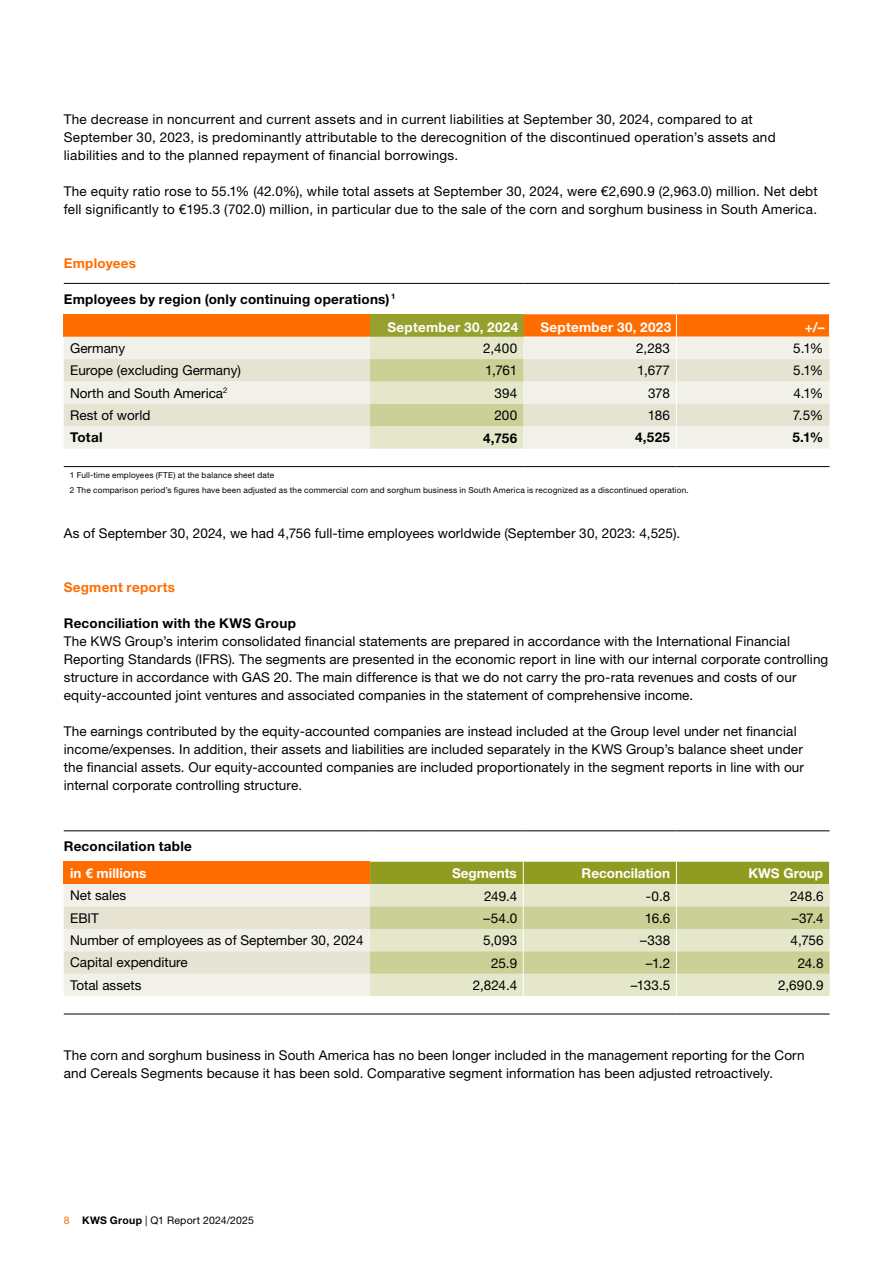
<style>
.page{position:relative;width:893px;height:1263px;background:#fff}
.page>*{position:absolute;margin:0;border:0;box-sizing:border-box;transform-origin:0 0}
.t1{font:13.5px/18px "Helvetica Neue LT Std";letter-spacing:.01em;color:#000}
.t2{font:700 13.5px/27.9px "Helvetica Neue LT Std";letter-spacing:.02em;color:#000}
.t3{font:700 13.5px "Helvetica Neue LT Std";color:#fff}
.t4{font:700 13.5px "Helvetica Neue LT Std";letter-spacing:.02em;color:#ff6c00}
.t5{font:700 13.5px "Helvetica Neue LT Std";letter-spacing:.02em;color:#fff}
.t6{font:10.5px "Helvetica Neue LT Std";letter-spacing:.02em;color:#000}
.t7{font:8.25px/14.1px "Helvetica Neue LT Std";letter-spacing:.025em;color:#000}
.s1{color:#fff}
.s2{color:#ff6c00}
.s3{font-weight:700}
</style>
<div class="page">
<div style="left:64px;top:314px;width:306px;height:23px;background:#ff6c00"></div>
<div style="left:64px;top:337px;width:306px;height:112px;background:#f2f1e9"></div>
<svg style="left:64px;top:359px;width:306px;height:67px;background:#eae7da"></svg>
<hr style="left:64px;top:283px;width:306px;height:1px;background:#000">
<hr style="left:370px;top:283px;width:153px;height:1px;background:#000">
<hr style="left:523px;top:283px;width:153px;height:1px;background:#000">
<hr style="left:676px;top:283px;width:154px;height:1px;background:#000">
<svg style="left:370px;top:314px;width:460px;height:135px;background:#e5d5b1"></svg>
<hr style="left:64px;top:466px;width:306px;height:1px;background:#000">
<hr style="left:370px;top:466px;width:153px;height:1px;background:#000">
<hr style="left:523px;top:466px;width:153px;height:1px;background:#000">
<hr style="left:676px;top:466px;width:154px;height:1px;background:#000">
<hr style="left:64px;top:830px;width:306px;height:1px;background:#000">
<hr style="left:370px;top:830px;width:153px;height:1px;background:#000">
<hr style="left:523px;top:830px;width:153px;height:1px;background:#000">
<hr style="left:676px;top:830px;width:154px;height:1px;background:#000">
<svg style="left:64px;top:862px;width:766px;height:134px;background:#dbd4a9"></svg>
<hr style="left:64px;top:1014px;width:306px;height:1px;background:#000">
<hr style="left:370px;top:1014px;width:153px;height:1px;background:#000">
<hr style="left:523px;top:1014px;width:153px;height:1px;background:#000">
<hr style="left:676px;top:1014px;width:154px;height:1px;background:#000">
<p class="t1" style="left:64px;top:110px;width:713px">The decrease in noncurrent and current assets and in current liabilities at September 30, 2024, compared to at<br>September 30, 2023, is predominantly attributable to the derecognition of the discontinued operation’s assets and liabilities and to the planned repayment of financial borrowings.</p>
<p class="t1" style="left:64px;top:182px;width:755px">The equity ratio rose to 55.1% (42.0%), while total assets at September 30, 2024, were €2,690.9 (2,963.0) million. Net debt fell significantly to €195.3 (702.0) million, in particular due to the sale of the corn and sorghum business in South America.</p>
<p class="t4" style="left:64px;top:255px;width:74px">Employees</p>
<p class="t2" style="left:388px;top:285px;width:132px;text-indent:-324px">Employees by region (only continuing operations) <sup>1<br></sup><span class="s1">September 30, 2024</span></p>
<p class="t5" style="left:541px;top:318px;width:132px">September 30, 2023</p>
<p class="t3" style="left:805px;top:318px;width:21px">+/–</p>
<p class="t1" style="left:70px;top:339px;width:57px">Germany</p>
<p class="t1" style="left:483px;top:339px;width:35px">2,400</p>
<p class="t1" style="left:636px;top:339px;width:35px">2,283</p>
<p class="t1" style="left:793px;top:339px;width:31px">5.1%</p>
<p class="t1" style="left:70px;top:361px;width:172px">Europe (excluding Germany)</p>
<p class="t1" style="left:485px;top:361px;width:34px">1,761</p>
<p class="t1" style="left:637px;top:361px;width:34px">1,677</p>
<p class="t1" style="left:793px;top:361px;width:31px">5.1%</p>
<p class="t1" style="left:70px;top:383px;width:159px">North and South America<sup>2</sup></p>
<p class="t1" style="left:494px;top:384px;width:24px">394</p>
<p class="t1" style="left:648px;top:383px;width:24px">378</p>
<p class="t1" style="left:793px;top:383px;width:31px">4.1%</p>
<p class="t1" style="left:70px;top:406px;width:82px">Rest of world</p>
<p class="t1" style="left:494px;top:406px;width:24px">200</p>
<p class="t1" style="left:648px;top:406px;width:24px">186</p>
<p class="t1" style="left:793px;top:406px;width:32px">7.5%</p>
<p class="t2" style="left:70px;top:423px;width:34px">Total</p>
<p class="t2" style="left:483px;top:424px;width:36px">4,756</p>
<p class="t2" style="left:635px;top:423px;width:36px">4,525</p>
<p class="t2" style="left:792px;top:423px;width:32px">5.1%</p>
<p class="t7" style="left:70px;top:468px;width:620px">1 Full-time employees (FTE) at the balance sheet date<br>2 The comparison period’s figures have been adjusted as the commercial corn and sorghum business in South America is recognized as a discontinued operation.</p>
<p class="t1" style="left:64px;top:524px;width:618px">As of September 30, 2024, we had 4,756 full-time employees worldwide (September 30, 2023: 4,525).</p>
<p class="t4" style="left:64px;top:579px;width:113px">Segment reports</p>
<p class="t2" style="left:64px;top:609px;width:234px">Reconciliation with the KWS Group</p>
<p class="t1" style="left:64px;top:632px;width:766px">The KWS Group’s interim consolidated financial statements are prepared in accordance with the International Financial Reporting Standards (IFRS). The segments are presented in the economic report in line with our internal corporate controlling structure in accordance with GAS 20. The main difference is that we do not carry the pro-rata revenues and costs of our equity-accounted joint ventures and associated companies in the statement of comprehensive income.</p>
<p class="t1" style="left:64px;top:722px;width:742px">The earnings contributed by the equity-accounted companies are instead included at the Group level under net financial income/expenses. In addition, their assets and liabilities are included separately in the KWS Group’s balance sheet under the financial assets. Our equity-accounted companies are included proportionately in the segment reports in line with our internal corporate controlling structure.</p>
<p class="t2" style="left:64px;top:832px;width:130px">Reconcilation table</p>
<p class="t3" style="left:70px;top:864px;width:78px">in € millions</p>
<p class="t3" style="left:452px;top:864px;width:66px">Segments</p>
<p class="t3" style="left:582px;top:864px;width:90px">Reconcilation</p>
<p class="t3" style="left:748px;top:864px;width:76px">KWS Group</p>
<p class="t1" style="left:70px;top:886px;width:57px">Net sales</p>
<p class="t1" style="left:484px;top:886px;width:35px">249.4</p>
<p class="t1" style="left:646px;top:886px;width:26px">-0.8</p>
<p class="t1" style="left:790px;top:886px;width:35px">248.6</p>
<p class="t1" style="left:70px;top:908px;width:30px">EBIT</p>
<p class="t1" style="left:484px;top:909px;width:35px">–54.0</p>
<p class="t1" style="left:645px;top:909px;width:27px">16.6</p>
<p class="t1" style="left:792px;top:909px;width:33px">–37.4</p>
<p class="t1" style="left:70px;top:931px;width:295px">Number of employees as of September 30, 2024</p>
<p class="t1" style="left:483px;top:931px;width:36px">5,093</p>
<p class="t1" style="left:640px;top:931px;width:32px">–338</p>
<p class="t1" style="left:790px;top:931px;width:35px">4,756</p>
<p class="t1" style="left:70px;top:953px;width:119px">Capital expenditure</p>
<p class="t1" style="left:491px;top:954px;width:28px">25.9</p>
<p class="t1" style="left:646px;top:954px;width:26px">–1.2</p>
<p class="t1" style="left:798px;top:954px;width:27px">24.8</p>
<p class="t1" style="left:70px;top:976px;width:73px">Total assets</p>
<p class="t1" style="left:473px;top:976px;width:46px">2,824.4</p>
<p class="t1" style="left:631px;top:976px;width:41px">–133.5</p>
<p class="t1" style="left:778px;top:976px;width:47px">2,690.9</p>
<p class="t1" style="left:64px;top:1046px;width:742px">The corn and sorghum business in South America has no been longer included in the management reporting for the Corn and Cereals Segments because it has been sold. Comparative segment information has been adjusted retroactively.</p>
<p class="t6" style="left:64px;top:1214px;width:192px"><span class="s2">8</span> <span class="s3">KWS Group</span> | Q1 Report 2024/2025</p>
</div>
